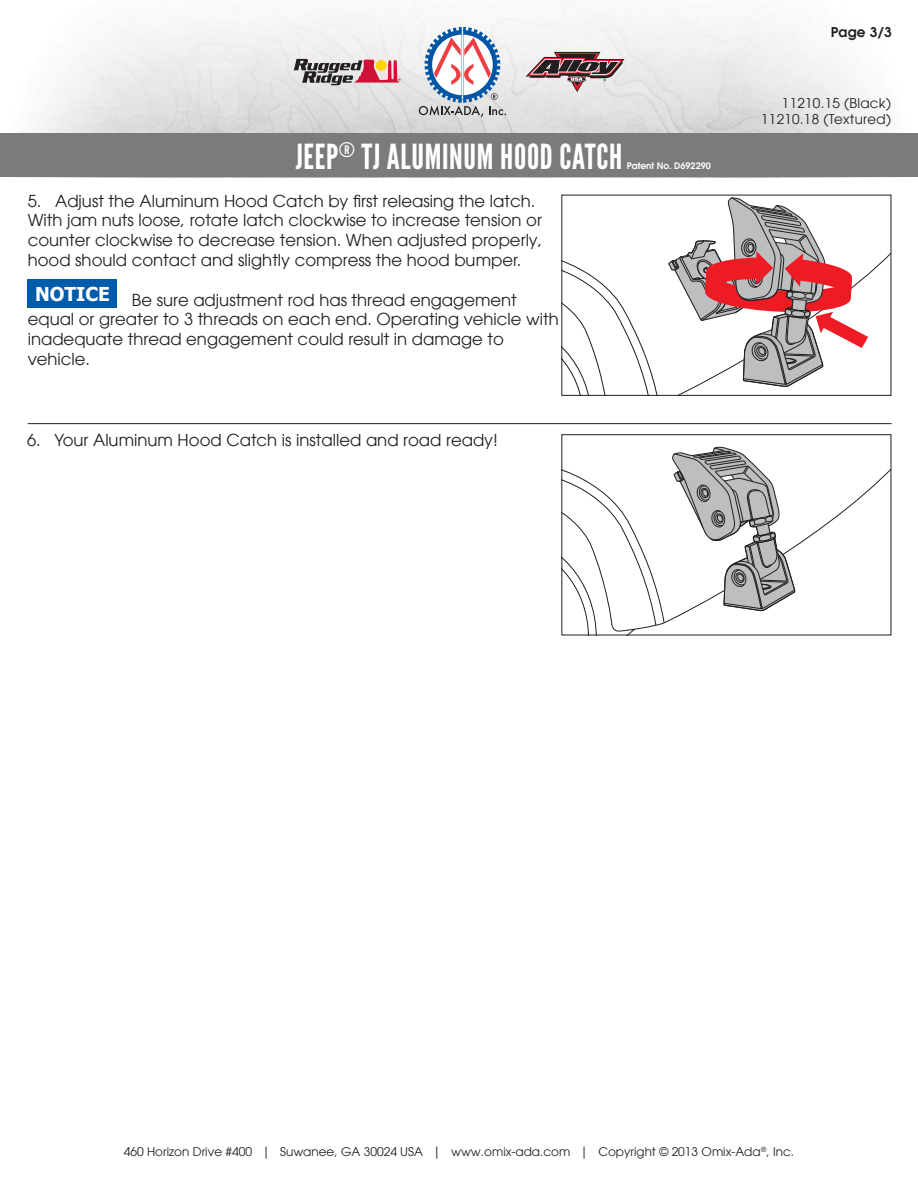
<style>
.page{position:relative;width:918px;height:1188px;background:#fff}
.page>*{position:absolute;margin:0;border:0;box-sizing:border-box;transform-origin:0 0}
.t1{font:34.5px "League Gothic";letter-spacing:.02em;color:#fff}
.t2{font:700 19.05px "Tahoma";color:#fff}
.t3{font:16.5px/19.8px "Avant Garde LT";color:#231f20}
.t4{font:13.5px/16.2px "Avant Garde LT";letter-spacing:.02em;color:#231f20;text-align:right}
.t5{font:600 13.5px "Avant Garde LT";color:#231f20}
.t6{font:12px "Avant Garde LT";color:#231f20}
.t7{font:600 9px "Avant Garde LT";color:#fff}
</style>
<div class="page">
<img style="left:0;top:7px;width:918px;height:170px">
<svg style="left:419px;top:27px;width:87px;height:90px"></svg>
<svg style="left:526px;top:52px;width:99px;height:40px;background:#a79395"></svg>
<svg style="left:293px;top:59px;width:108px;height:26px;background:#ad8888"></svg>
<div style="left:1px;top:134px;width:917px;height:43px;background:#7b7b7c"></div>
<svg style="left:563px;top:261px;width:95px;height:133px"></svg>
<svg style="left:668px;top:197px;width:200px;height:190px"></svg>
<div style="left:561px;top:195px;width:330px;height:201px;border:1px solid #231f20"></div>
<svg style="left:665px;top:470px;width:224px;height:153px"></svg>
<svg style="left:563px;top:470px;width:102px;height:163px"></svg>
<svg style="left:671px;top:446px;width:124px;height:165px"></svg>
<div style="left:561px;top:434px;width:330px;height:201px;border:1px solid #231f20"></div>
<hr style="left:28px;top:423px;width:864px;height:1px;background:#231f20">
<div style="left:28px;top:279px;width:89px;height:29px;background:#005bab"></div>
<p class="t5" style="left:831px;top:23px;width:63px">Page 3/3</p>
<h1 class="t1" style="left:296px;top:136px;width:328px">JEEP<sup>®</sup> TJ ALUMINUM HOOD CATCH</h1>
<p class="t7" style="left:627px;top:159px;width:86px">Patent No. D692290</p>
<p class="t3" style="left:28px;top:191px;width:516px">5. Adjust the Aluminum Hood Catch by first releasing the latch.<br>With jam nuts loose, rotate latch clockwise to increase tension or counter clockwise to decrease tension. When adjusted properly, hood should contact and slightly compress the hood bumper.</p>
<p class="t3" style="left:28px;top:290px;width:533px;text-indent:104px">Be sure adjustment rod has thread engagement equal or greater to 3 threads on each end. Operating vehicle with inadequate thread engagement could result in damage to vehicle.</p>
<p class="t2" style="left:35px;top:280px;width:76px">NOTICE</p>
<p class="t3" style="left:27px;top:430px;width:472px">6. Your Aluminum Hood Catch is installed and road ready!</p>
<p class="t4" style="left:761px;top:95px;width:131px">11210.15 (Black)<br>11210.18 (Textured)</p>
<p class="t6" style="left:124px;top:1144px;width:672px">460 Horizon Drive #400 | Suwanee, GA 30024 USA | www.omix-ada.com | Copyright © 2013 Omix-Ada<sup>®</sup>, Inc.</p>
</div>
